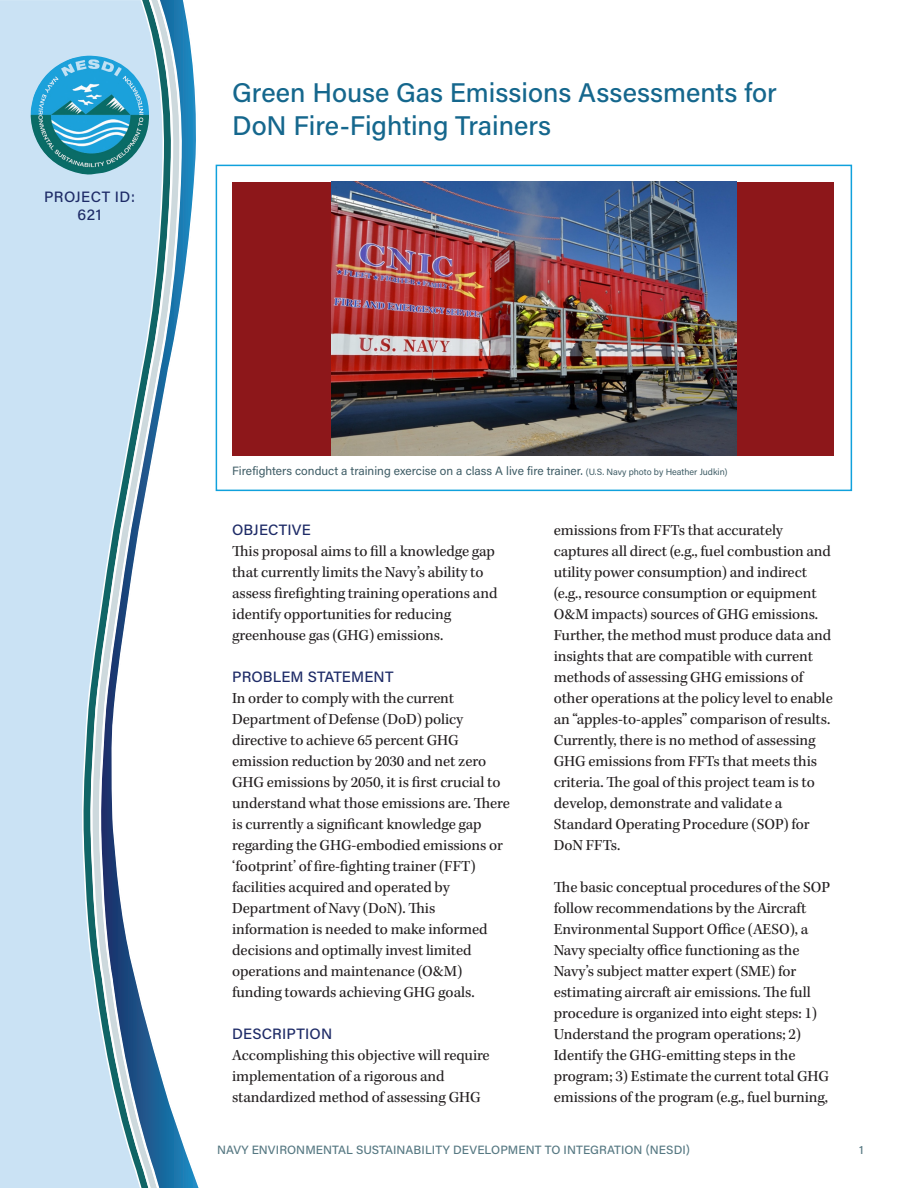
<style>
.page{position:relative;width:918px;height:1188px;background:#fff}
.page>*{position:absolute;margin:0;border:0;box-sizing:border-box;transform-origin:0 0}
.FS_Main_Header{font:500 27px/33px "Acumin Pro";color:#15678d}
.FS_Article_Body{font:15.75px/21px "Kepler Std";letter-spacing:-.005em;color:#231f20}
.FS_Article_Subhead__Acumin_Med{font:500 15px "Acumin Pro";letter-spacing:.01em;color:#1e2b67}
.FS_Project_ID__Cover{font:500 15px "Acumin Pro";letter-spacing:.03em;color:#1e2b67}
.FS_Image_Caption{font:12px "Acumin Pro";color:#3e5c65}
.t1{font:500 12px "Acumin Pro";letter-spacing:.005em;color:#567882}
.s1{font-size:9px}
</style>
<div class="page">
<div style="left:0;top:0;width:81px;height:1188px;background:#cae2f4"></div>
<img style="left:30px;top:56px;width:51px;height:120px">
<svg style="left:81px;top:0;width:9px;height:1188px;background:#acd1e2"></svg>
<svg style="left:90px;top:0;width:8px;height:1188px;background:#a8cddc"></svg>
<svg style="left:98px;top:0;width:144px;height:1188px"></svg>
<div style="left:216px;top:165px;width:636px;height:326px;background:#fff;border:2px solid #10a1dc"></div>
<div style="left:232px;top:182px;width:602px;height:274px;background:#8d171a"></div>
<img style="left:331px;top:182px;width:406px;height:274px">
<p class="FS_Project_ID__Cover" style="left:44px;top:186px;width:92px">PROJECT ID:</p>
<p class="FS_Project_ID__Cover" style="left:78px;top:204px;width:25px">621</p>
<p class="FS_Main_Header" style="left:232px;top:75px;width:546px">Green House Gas Emissions Assessments for<br>DoN Fire-Fighting Trainers</p>
<p class="FS_Image_Caption" style="left:232px;top:463px;width:497px">Firefighters conduct a training exercise on a class A live fire trainer. <span class="s1">(U.S. Navy photo by Heather Judkin)</span></p>
<p class="FS_Article_Subhead__Acumin_Med" style="left:232px;top:519px;width:80px">OBJECTIVE</p>
<p class="FS_Article_Body" style="left:232px;top:541px;width:264px">This proposal aims to fill a knowledge gap that currently limits the Navy’s ability to</p>
<p class="FS_Article_Body" style="left:232px;top:583px;width:267px">assess firefighting training operations and identify opportunities for reducing greenhouse gas (GHG) emissions.</p>
<p class="FS_Article_Subhead__Acumin_Med" style="left:232px;top:666px;width:163px">PROBLEM STATEMENT</p>
<p class="FS_Article_Body" style="left:232px;top:688px;width:279px">In order to comply with the current Department of Defense (DoD) policy directive to achieve 65 percent GHG emission reduction by 2030 and net zero GHG emissions by 2050, it is first crucial to understand what those emissions are. There is currently a significant knowledge gap regarding the GHG-embodied emissions or ‘footprint’ of fire-fighting trainer (FFT) facilities acquired and operated by Department of Navy (DoN). This information is needed to make informed decisions and optimally invest limited operations and maintenance (O&amp;M) funding towards achieving GHG goals.</p>
<p class="FS_Article_Subhead__Acumin_Med" style="left:232px;top:1023px;width:102px">DESCRIPTION</p>
<p class="FS_Article_Body" style="left:232px;top:1045px;width:259px">Accomplishing this objective will require implementation of a rigorous and standardized method of assessing GHG</p>
<p class="FS_Article_Body" style="left:554px;top:520px;width:280px">emissions from FFTs that accurately captures all direct (e.g., fuel combustion and utility power consumption) and indirect (e.g., resource consumption or equipment O&amp;M impacts) sources of GHG emissions.<br>Further, the method must produce data and insights that are compatible with current methods of assessing GHG emissions of other operations at the policy level to enable an “apples-to-apples” comparison of results.<br>Currently, there is no method of assessing GHG emissions from FFTs that meets this criteria. The goal of this project team is to develop, demonstrate and validate a Standard Operating Procedure (SOP) for DoN FFTs.</p>
<p class="FS_Article_Body" style="left:554px;top:877px;width:278px">The basic conceptual procedures of the SOP follow recommendations by the Aircraft Environmental Support Office (AESO), a Navy specialty office functioning as the Navy’s subject matter expert (SME) for estimating aircraft air emissions. The full procedure is organized into eight steps: 1)<br>Understand the program operations; 2)<br>Identify the GHG-emitting steps in the program; 3) Estimate the current total GHG emissions of the program (e.g., fuel burning,</p>
<p class="t1" style="left:217px;top:1141px;width:474px">NAVY ENVIRONMENTAL SUSTAINABILITY DEVELOPMENT TO INTEGRATION (NESDI)</p>
<p class="t1" style="left:859px;top:1141px;width:6px">1</p>
</div>
